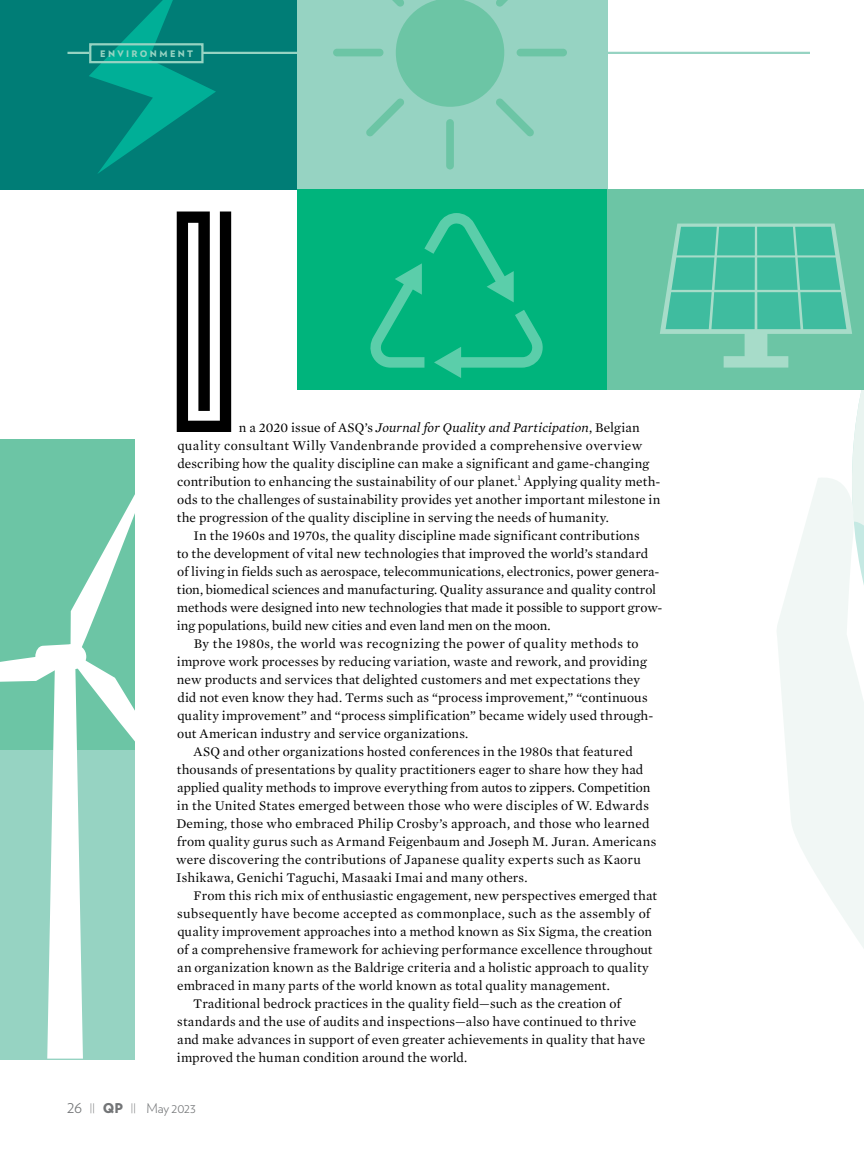
<style>
.page{position:relative;width:864px;height:1161px;background:#fff}
.page>*{position:absolute;margin:0;border:0;box-sizing:border-box;transform-origin:0 0}
.t1{font:315px "Argon PERSONAL";color:#000}
.t2{font:13.5px "Mercury Text G1";letter-spacing:.01em;color:#000}
.t3{font:italic 13.5px "Mercury Text G1";letter-spacing:.005em;color:#000}
.t4{font:13.5px "Mercury Text G1";letter-spacing:-.01em;color:#000}
.t5{font:300 13.5px "Verlag";letter-spacing:-.005em;color:#737577}
.t6{font:900 9px "Verlag";letter-spacing:.26em;color:#96d3c2}
.s1{font-style:normal}
.s2{font-size:17.1px}
.s3{font-weight:900}
</style>
<div class="page">
<div style="left:0;top:439px;width:135px;height:310px;background:#6cc5a5"></div>
<svg style="left:0;top:494px;width:135px;height:565px"></svg>
<div style="left:0;top:0;width:298px;height:189px;background:#007d76"></div>
<div style="left:298px;top:0;width:310px;height:189px;background:#96d3c2"></div>
<div style="left:298px;top:189px;width:310px;height:201px;background:#00b47c"></div>
<div style="left:608px;top:189px;width:256px;height:201px;background:#6cc5a5"></div>
<svg style="left:370px;top:213px;width:173px;height:165px"></svg>
<hr style="left:202px;top:52px;width:608px;height:2px;background:#96d3c2">
<hr style="left:68px;top:52px;width:21px;height:2px;background:#96d3c2">
<svg style="left:88px;top:0;width:128px;height:173px"></svg>
<svg style="left:660px;top:223px;width:204px;height:725px"></svg>
<div style="left:517px;top:49px;width:50px;height:7px;background:#6cc5a5;border-radius:4px"></div>
<div style="left:333px;top:49px;width:50px;height:7px;background:#6cc5a5;border-radius:4px"></div>
<div style="left:446px;top:119px;width:8px;height:51px;background:#6cc5a5;border-radius:4px"></div>
<svg style="left:366px;top:0;width:168px;height:137px"></svg>
<p class="t6" style="left:100px;top:46px;width:95px">ENVIRONMENT</p>
<h1 class="t1" style="left:152px;top:180px;width:106px">I</h1>
<p class="t3" style="left:239px;top:420px;width:403px"><span class="s1">n a 2020 issue of ASQ’s</span> Journal for Quality and Participation<span class="s1">, Belgian</span></p>
<p class="t2" style="left:177px;top:438px;width:467px">quality consultant Willy Vandenbrande provided a comprehensive overview</p>
<p class="t2" style="left:177px;top:456px;width:473px">describing how the quality discipline can make a significant and game-changing</p>
<p class="t2" style="left:177px;top:474px;width:485px">contribution to enhancing the sustainability of our planet.<sup>1</sup> Applying quality meth-</p>
<p class="t2" style="left:177px;top:492px;width:485px">ods to the challenges of sustainability provides yet another important milestone in</p>
<p class="t2" style="left:177px;top:510px;width:434px">the progression of the quality discipline in serving the needs of humanity.</p>
<p class="t2" style="left:194px;top:528px;width:448px">In the 1960s and 1970s, the quality discipline made significant contributions</p>
<p class="t2" style="left:177px;top:546px;width:473px">to the development of vital new technologies that improved the world’s standard</p>
<p class="t2" style="left:177px;top:564px;width:484px">of living in fields such as aerospace, telecommunications, electronics, power genera-</p>
<p class="t2" style="left:177px;top:582px;width:481px">tion, biomedical sciences and manufacturing. Quality assurance and quality control</p>
<p class="t2" style="left:177px;top:600px;width:487px">methods were designed into new technologies that made it possible to support grow-</p>
<p class="t4" style="left:177px;top:618px;width:375px">ing populations, build new cities and even land men on the moon.</p>
<p class="t2" style="left:194px;top:635px;width:447px">By the 1980s, the world was recognizing the power of quality methods to</p>
<p class="t2" style="left:177px;top:653px;width:471px">improve work processes by reducing variation, waste and rework, and providing</p>
<p class="t2" style="left:177px;top:671px;width:465px">new products and services that delighted customers and met expectations they</p>
<p class="t2" style="left:177px;top:689px;width:472px">did not even know they had. Terms such as “process improvement,” “continuous</p>
<p class="t2" style="left:177px;top:707px;width:478px">quality improvement” and “process simplification” became widely used through-</p>
<p class="t2" style="left:177px;top:725px;width:292px">out American industry and service organizations.</p>
<p class="t2" style="left:194px;top:743px;width:441px">ASQ and other organizations hosted conferences in the 1980s that featured</p>
<p class="t2" style="left:177px;top:761px;width:468px">thousands of presentations by quality practitioners eager to share how they had</p>
<p class="t2" style="left:177px;top:779px;width:475px">applied quality methods to improve everything from autos to zippers. Competition</p>
<p class="t2" style="left:177px;top:797px;width:474px">in the United States emerged between those who were disciples of W. Edwards</p>
<p class="t2" style="left:176px;top:815px;width:475px">Deming, those who embraced Philip Crosby’s approach, and those who learned</p>
<p class="t2" style="left:177px;top:833px;width:481px">from quality gurus such as Armand Feigenbaum and Joseph M. Juran. Americans</p>
<p class="t2" style="left:176px;top:851px;width:467px">were discovering the contributions of Japanese quality experts such as Kaoru</p>
<p class="t2" style="left:176px;top:869px;width:353px">Ishikawa, Genichi Taguchi, Masaaki Imai and many others.</p>
<p class="t2" style="left:194px;top:887px;width:465px">From this rich mix of enthusiastic engagement, new perspectives emerged that</p>
<p class="t2" style="left:177px;top:905px;width:475px">subsequently have become accepted as commonplace, such as the assembly of</p>
<p class="t2" style="left:177px;top:923px;width:476px">quality improvement approaches into a method known as Six Sigma, the creation</p>
<p class="t2" style="left:177px;top:941px;width:477px">of a comprehensive framework for achieving performance excellence throughout</p>
<p class="t2" style="left:177px;top:959px;width:473px">an organization known as the Baldrige criteria and a holistic approach to quality</p>
<p class="t2" style="left:177px;top:977px;width:434px">embraced in many parts of the world known as total quality management.</p>
<p class="t2" style="left:193px;top:995px;width:429px">Traditional bedrock practices in the quality field—such as the creation of</p>
<p class="t2" style="left:177px;top:1013px;width:461px">standards and the use of audits and inspections—also have continued to thrive</p>
<p class="t2" style="left:177px;top:1031px;width:470px">and make advances in support of even greater achievements in quality that have</p>
<p class="t2" style="left:177px;top:1049px;width:292px">improved the human condition around the world.</p>
<p class="t5" style="left:67px;top:1098px;width:130px"><span class="s2">26</span> <sup>||</sup> <span class="s3">QP</span> <sup>||</sup> May 2023</p>
</div>
